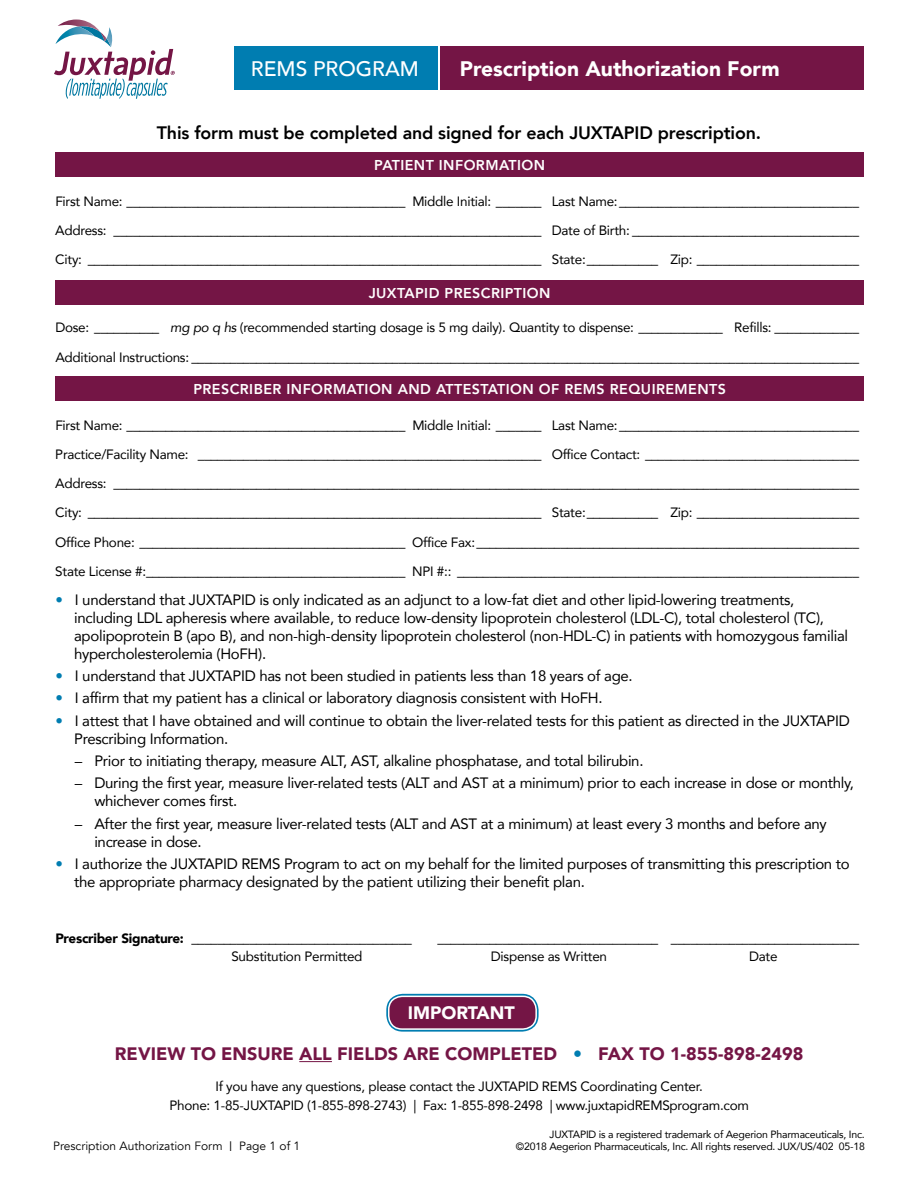
<style>
.page{position:relative;width:918px;height:1188px;background:#fff}
.page>*{position:absolute;margin:0;border:0;box-sizing:border-box;transform-origin:0 0}
.t1{font:900 21px "Avenir";color:#fff}
.t2{font:500 21px "Avenir";color:#fff}
.t3{font:800 18px "Avenir";letter-spacing:-.01em;color:#000}
.t4{font:900 18px "Avenir";color:#741545}
.t5{font:900 18px "Avenir";color:#fff}
.t6{font:15px/18px "Avenir";letter-spacing:-.02em;color:#000}
.t7{font:800 14.25px "Avenir";letter-spacing:.03em;color:#fff}
.t8{font:13.5px/29.2px "Avenir";letter-spacing:-.02em;color:#000;text-align:justify}
.t9{font:12px "Avenir";color:#000}
.t10{font:10.5px "Avenir";letter-spacing:-.02em;color:#000}
.s1{font-style:italic}
.s2{color:#007db1}
.s3{font-weight:900}
.s4{font-size:13.8px}
</style>
<div class="page">
<div style="left:234px;top:47px;width:204px;height:43px;background:#007db1"></div>
<svg style="left:54px;top:20px;width:121px;height:78px"></svg>
<div style="left:55px;top:152px;width:809px;height:24px;background:#741545"></div>
<div style="left:55px;top:280px;width:809px;height:25px;background:#741545"></div>
<div style="left:55px;top:376px;width:809px;height:24px;background:#741545"></div>
<div style="left:441px;top:47px;width:423px;height:43px;background:#741545"></div>
<svg style="left:386px;top:994px;width:153px;height:38px"></svg>
<div style="left:389px;top:996px;width:147px;height:33px;background:#741545;border-radius:14px"></div>
<div style="left:388px;top:996px;width:149px;height:34px;border:2px solid #fff;border-radius:14px"></div>
<hr style="left:299px;top:1061px;width:33px;height:1px;background:#741545">
<h1 class="t2" style="left:251px;top:50px;width:169px">REMS PROGRAM</h1>
<h1 class="t1" style="left:460px;top:50px;width:321px">Prescription Authorization Form</h1>
<h2 class="t3" style="left:157px;top:119px;width:606px">This form must be completed and signed for each JUXTAPID prescription.</h2>
<p class="t7" style="left:374px;top:154px;width:172px">PATIENT INFORMATION</p>
<p class="t8" style="left:55px;top:186px;width:805px">First Name: ___________________________________________ Middle Initial: _______ Last Name:_____________________________________ Address: __________________________________________________________________ Date of Birth: ___________________________________ City: ______________________________________________________________________ State:___________ Zip: _________________________</p>
<p class="t7" style="left:369px;top:282px;width:183px">JUXTAPID PRESCRIPTION</p>
<p class="t8" style="left:55px;top:313px;width:805px">Dose: __________ <span class="s1">mg po q hs</span> (recommended starting dosage is 5 mg daily). Quantity to dispense: _____________ Refills: _____________<br>Additional Instructions: _______________________________________________________________________________________________________</p>
<p class="t7" style="left:193px;top:378px;width:534px">PRESCRIBER INFORMATION AND ATTESTATION OF REMS REQUIREMENTS</p>
<p class="t8" style="left:55px;top:410px;width:805px">First Name: ___________________________________________ Middle Initial: _______ Last Name:_____________________________________ Practice/Facility Name: _____________________________________________________ Office Contact: _________________________________ Address: ___________________________________________________________________________________________________________________ City: ______________________________________________________________________ State:___________ Zip: _________________________ Office Phone: _________________________________________ Office Fax:___________________________________________________________ State License #:________________________________________ NPI #:: ______________________________________________________________</p>
<p class="t6" style="left:74px;top:590px;width:775px;text-indent:-19px"><span class="s2">•</span> I understand that JUXTAPID is only indicated as an adjunct to a low-fat diet and other lipid-lowering treatments, including LDL apheresis where available, to reduce low-density lipoprotein cholesterol (LDL-C), total cholesterol (TC), apolipoprotein B (apo B), and non-high-density lipoprotein cholesterol (non-HDL-C) in patients with homozygous familial hypercholesterolemia (HoFH).</p>
<p class="t6" style="left:55px;top:666px;width:579px"><span class="s2">•</span> I understand that JUXTAPID has not been studied in patients less than 18 years of age.</p>
<p class="t6" style="left:55px;top:689px;width:549px"><span class="s2">•</span> I affirm that my patient has a clinical or laboratory diagnosis consistent with HoFH.</p>
<p class="t6" style="left:74px;top:711px;width:777px;text-indent:-19px"><span class="s2">•</span> I attest that I have obtained and will continue to obtain the liver-related tests for this patient as directed in the JUXTAPID<br>Prescribing Information.</p>
<p class="t6" style="left:75px;top:751px;width:570px">– Prior to initiating therapy, measure ALT, AST, alkaline phosphatase, and total bilirubin.</p>
<p class="t6" style="left:94px;top:774px;width:761px;text-indent:-20px">– During the first year, measure liver-related tests (ALT and AST at a minimum) prior to each increase in dose or monthly, whichever comes first.</p>
<p class="t6" style="left:94px;top:814px;width:734px;text-indent:-20px">– After the first year, measure liver-related tests (ALT and AST at a minimum) at least every 3 months and before any increase in dose.</p>
<p class="t6" style="left:74px;top:854px;width:777px;text-indent:-19px"><span class="s2">•</span> I authorize the JUXTAPID REMS Program to act on my behalf for the limited purposes of transmitting this prescription to the appropriate pharmacy designated by the patient utilizing their benefit plan.</p>
<p class="t8" style="left:55px;top:923px;width:358px"><span class="s3">Prescriber Signature:</span> __________________________________</p>
<p class="t8" style="left:438px;top:923px;width:423px">__________________________________ _____________________________</p>
<p class="t8" style="left:231px;top:941px;width:133px">Substitution Permitted</p>
<p class="t8" style="left:491px;top:941px;width:118px">Dispense as Written</p>
<p class="t8" style="left:749px;top:941px;width:30px">Date</p>
<h2 class="t5" style="left:408px;top:997px;width:108px">IMPORTANT</h2>
<h2 class="t4" style="left:115px;top:1039px;width:690px">REVIEW TO ENSURE ALL FIELDS ARE COMPLETED <span class="s2">•</span> FAX TO 1-855-898-2498</h2>
<p class="t8" style="left:169px;top:1076px;width:581px;line-height:19.5px;text-align:center">If you have any questions, please contact the JUXTAPID REMS Coordinating Center.<br>Phone: 1-85-JUXTAPID (1-855-898-2743) | Fax: 1-855-898-2498 | www.juxtapidREMSprogram.com</p>
<p class="t10" style="left:550px;top:1126px;width:317px">JUXTAPID is a registered trademark of Aegerion Pharmaceuticals, Inc.</p>
<p class="t9" style="left:53px;top:1139px;width:249px">Prescription Authorization Form <span class="s4">I</span> Page 1 of 1</p>
<p class="t10" style="left:516px;top:1138px;width:350px">©2018 Aegerion Pharmaceuticals, Inc. All rights reserved. JUX/US/402 05-18</p>
</div>
